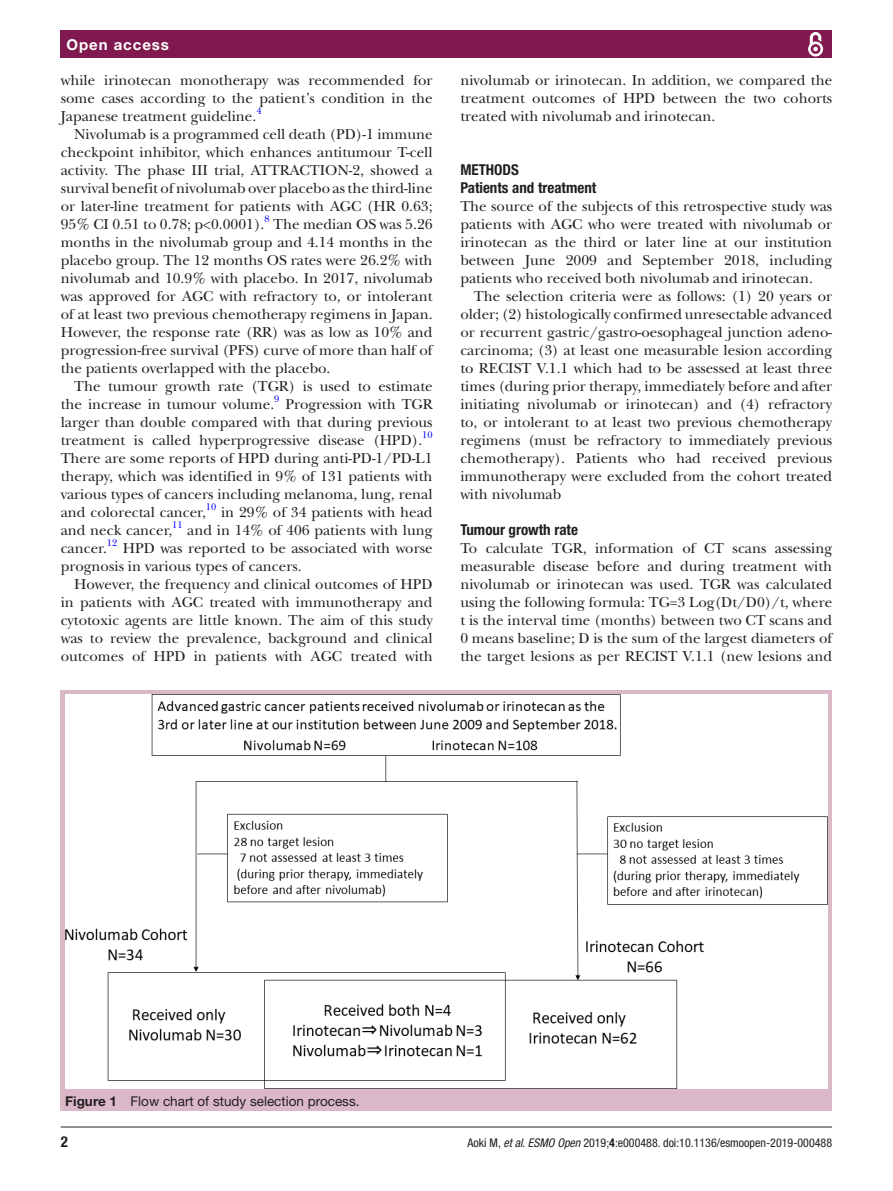
<style>
.page{position:relative;width:893px;height:1191px;background:#fff}
.page>*{position:absolute;margin:0;border:0;box-sizing:border-box;transform-origin:0 0}
.t1{font:15px/18px "New Baskerville";color:#231f20;text-align:justify}
.t2{font:700 condensed 15px/18px "Helvetica Neue LT Std";color:#231f20}
.t3{font:700 15px "Helvetica Neue LT Std";letter-spacing:.065em;color:#fff}
.t4{font:13.5px "Helvetica Neue LT Std";color:#231f20}
.t5{font:condensed 12px "Helvetica Neue LT Std";color:#231f20}
.t6{font:9.9px "New Baskerville";color:#00f}
.s1{font-weight:700}
.s2{font-style:italic}
</style>
<div class="page">
<div style="left:61px;top:31px;width:771px;height:27px;background:#80194f"></div>
<svg style="left:808px;top:32px;width:15px;height:25px"></svg>
<div style="left:812px;top:45px;width:7px;height:8px;border:1px solid #80194f;border-radius:50%"></div>
<hr style="left:61px;top:1126px;width:771px;height:1px;background:#231f20">
<div style="left:61px;top:690px;width:771px;height:420px;background:#dab8c8"></div>
<img style="left:65px;top:695px;width:763px;height:393px">
<p class="t3" style="left:66px;top:35px;width:104px">Open access</p>
<p class="t1" style="left:61px;top:71px;width:373px">while irinotecan monotherapy was recommended for some cases according to the patient’s condition in the Japanese treatment guideline.</p>
<p class="t6" style="left:256px;top:105px;width:7px">4</p>
<p class="t1" style="left:61px;top:125px;width:373px;text-indent:14px">Nivolumab is a programmed cell death (PD)-1 immune checkpoint inhibitor, which enhances antitumour T-cell activity. The phase III trial, ATTRACTION-2, showed a survival benefit of nivolumab over placebo as the third-line or later-line treatment for patients with AGC (HR 0.63; 95% CI 0.51 to 0.78; p&lt;0.0001).</p>
<p class="t6" style="left:264px;top:213px;width:7px">8</p>
<p class="t1" style="left:61px;top:215px;width:373px;text-indent:212px">The median OS was 5.26 months in the nivolumab group and 4.14 months in the placebo group. The 12 months OS rates were 26.2% with nivolumab and 10.9% with placebo. In 2017, nivolumab was approved for AGC with refractory to, or intolerant of at least two previous chemotherapy regimens in Japan.<br>However, the response rate (RR) was as low as 10% and progression-free survival (PFS) curve of more than half of the patients overlapped with the placebo.</p>
<p class="t1" style="left:61px;top:377px;width:373px;text-indent:14px">The tumour growth rate (TGR) is used to estimate the increase in tumour volume.</p>
<p class="t6" style="left:274px;top:393px;width:7px">9</p>
<p class="t1" style="left:61px;top:395px;width:373px;text-indent:225px">Progression with TGR larger than double compared with that during previous treatment is called hyperprogressive disease (HPD).</p>
<p class="t6" style="left:422px;top:429px;width:12px">10</p>
<p class="t1" style="left:61px;top:449px;width:373px">There are some reports of HPD during anti-PD-1/PD-L1 therapy, which was identified in 9% of 131 patients with various types of cancers including melanoma, lung, renal and colorectal cancer,</p>
<p class="t6" style="left:206px;top:501px;width:12px">10</p>
<p class="t1" style="left:221px;top:503px;width:213px">in 29% of 34 patients with head</p>
<p class="t1" style="left:61px;top:521px;width:113px">and neck cancer,</p>
<p class="t6" style="left:172px;top:519px;width:12px">11</p>
<p class="t1" style="left:187px;top:521px;width:247px">and in 14% of 406 patients with lung</p>
<p class="t1" style="left:61px;top:539px;width:48px">cancer.</p>
<p class="t6" style="left:107px;top:537px;width:12px">12</p>
<p class="t1" style="left:61px;top:539px;width:373px;text-indent:62px">HPD was reported to be associated with worse prognosis in various types of cancers.</p>
<p class="t1" style="left:61px;top:575px;width:373px;text-indent:14px">However, the frequency and clinical outcomes of HPD in patients with AGC treated with immunotherapy and cytotoxic agents are little known. The aim of this study was to review the prevalence, background and clinical outcomes of HPD in patients with AGC treated with</p>
<p class="t1" style="left:460px;top:71px;width:373px">nivolumab or irinotecan. In addition, we compared the treatment outcomes of HPD between the two cohorts treated with nivolumab and irinotecan.</p>
<p class="t2" style="left:460px;top:160px;width:137px">Methods<br>Patients and treatment</p>
<p class="t1" style="left:460px;top:197px;width:373px">The source of the subjects of this retrospective study was patients with AGC who were treated with nivolumab or irinotecan as the third or later line at our institution between June 2009 and September 2018, including patients who received both nivolumab and irinotecan.</p>
<p class="t1" style="left:460px;top:287px;width:373px;text-indent:14px">The selection criteria were as follows: (1) 20 years or older; (2) histologically confirmed unresectable advanced or recurrent gastric/gastro-oesophageal junction adeno&shy;carcinoma; (3) at least one measurable lesion according to RECIST V.1.1 which had to be assessed at least three times (during prior therapy, immediately before and after initiating nivolumab or irinotecan) and (4) refractory to, or intolerant to at least two previous chemotherapy regimens (must be refractory to immediately previous chemotherapy). Patients who had received previous immunotherapy were excluded from the cohort treated with nivolumab</p>
<p class="t2" style="left:460px;top:520px;width:119px">Tumour growth rate</p>
<p class="t1" style="left:460px;top:539px;width:373px">To calculate TGR, information of CT scans assessing measurable disease before and during treatment with nivolumab or irinotecan was used. TGR was calculated using the following formula: TG=3 Log(Dt/D0)/t, where t is the interval time (months) between two CT scans and 0 means baseline; D is the sum of the largest diameters of the target lesions as per RECIST V.1.1 (new lesions and</p>
<p class="t4" style="left:65px;top:1093px;width:296px"><span class="s1">Figure 1</span> Flow chart of study selection process.</p>
<p class="t2" style="left:61px;top:1132px;width:9px">2</p>
<p class="t5" style="left:468px;top:1135px;width:366px">Aoki M, <span class="s2">et al</span>. <span class="s2">ESMO Open</span> 2019;<span class="s1">4</span>:e000488. doi:10.1136/esmoopen-2019-000488</p>
</div>
